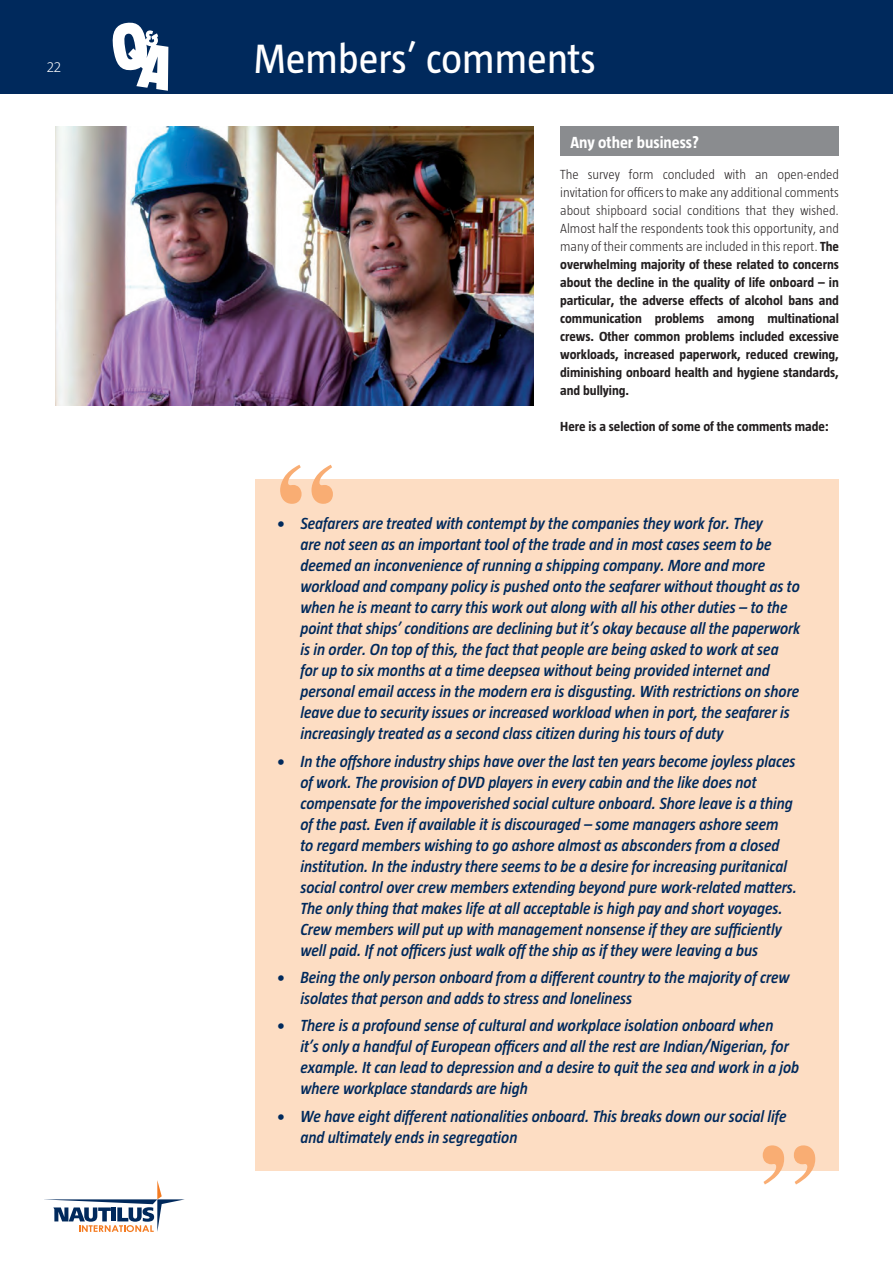
<style>
.page{position:relative;width:893px;height:1263px;background:#fff}
.page>*{position:absolute;margin:0;border:0;box-sizing:border-box;transform-origin:0 0}
.t1{font:700 116.4px "Times";color:#f9ad73}
.t2{font:42px "Taz";color:#fff}
.t3{font:italic 600 16.5px/21px "Taz";letter-spacing:-.005em;color:#00295c}
.t4{font:700 16.5px "Taz";color:#fff}
.t5{font:300 15px "Taz";color:#fff}
.t6{font:700 13.5px/18px "Taz";letter-spacing:-.005em;color:#231f20;text-align:justify}
.s1{font-weight:300}
</style>
<div class="page">
<div style="left:0;top:0;width:893px;height:94px;background:#00295c"></div>
<svg style="left:44px;top:1180px;width:141px;height:52px"></svg>
<svg style="left:113px;top:23px;width:55px;height:68px"></svg>
<div style="left:256px;top:479px;width:583px;height:692px;background:#fdddc3"></div>
<div style="left:560px;top:126px;width:279px;height:30px;background:#8a8c8f"></div>
<img style="left:56px;top:127px;width:477px;height:279px">
<p class="t5" style="left:47px;top:59px;width:16px">22</p>
<h2 class="t2" style="left:254px;top:35px;width:344px">Members’ comments</h2>
<h1 class="t1" style="left:276px;top:394px;width:60px">“</h1>
<p class="t4" style="left:570px;top:133px;width:130px">Any other business?</p>
<p class="t6" style="left:560px;top:165px;width:280px"><span class="s1">The survey form concluded with an open-ended invitation for officers to make any additional comments about shipboard social conditions that they wished.<br>Almost half the respondents took this opportunity, and many of their comments are included in this report.</span> The overwhelming majority of these related to concerns about the decline in the quality of life onboard – in particular, the adverse effects of alcohol bans and communication problems among multinational crews. Other common problems included excessive workloads, increased paperwork, reduced crewing, diminishing onboard health and hygiene standards, and bullying.</p>
<p class="t6" style="left:560px;top:417px;width:270px">Here is a selection of some of the comments made:</p>
<p class="t3" style="left:300px;top:513px;width:501px;text-indent:-24px">• Seafarers are treated with contempt by the companies they work for. They<br>are not seen as an important tool of the trade and in most cases seem to be deemed an inconvenience of running a shipping company. More and more workload and company policy is pushed onto the seafarer without thought as to when he is meant to carry this work out along with all his other duties – to the point that ships’ conditions are declining but it’s okay because all the paperwork is in order. On top of this, the fact that people are being asked to work at sea for up to six months at a time deepsea without being provided internet and personal email access in the modern era is disgusting. With restrictions on shore leave due to security issues or increased workload when in port, the seafarer is increasingly treated as a second class citizen during his tours of duty</p>
<p class="t3" style="left:300px;top:750px;width:498px;text-indent:-24px">• In the offshore industry ships have over the last ten years become joyless places of work. The provision of DVD players in every cabin and the like does not compensate for the impoverished social culture onboard. Shore leave is a thing of the past. Even if available it is discouraged – some managers ashore seem<br>to regard members wishing to go ashore almost as absconders from a closed institution. In the industry there seems to be a desire for increasing puritanical social control over crew members extending beyond pure work-related matters.<br>The only thing that makes life at all acceptable is high pay and short voyages.<br>Crew members will put up with management nonsense if they are sufficiently well paid. If not officers just walk off the ship as if they were leaving a bus</p>
<p class="t3" style="left:300px;top:967px;width:491px;text-indent:-24px">• Being the only person onboard from a different country to the majority of crew isolates that person and adds to stress and loneliness</p>
<p class="t3" style="left:300px;top:1015px;width:500px;text-indent:-24px">• There is a profound sense of cultural and workplace isolation onboard when<br>it’s only a handful of European officers and all the rest are Indian/Nigerian, for example. It can lead to depression and a desire to quit the sea and work in a job where workplace standards are high</p>
<p class="t3" style="left:300px;top:1105px;width:488px;text-indent:-24px">• We have eight different nationalities onboard. This breaks down our social life and ultimately ends in segregation</p>
<h1 class="t1" style="left:759px;top:1075px;width:60px">”</h1>
</div>
